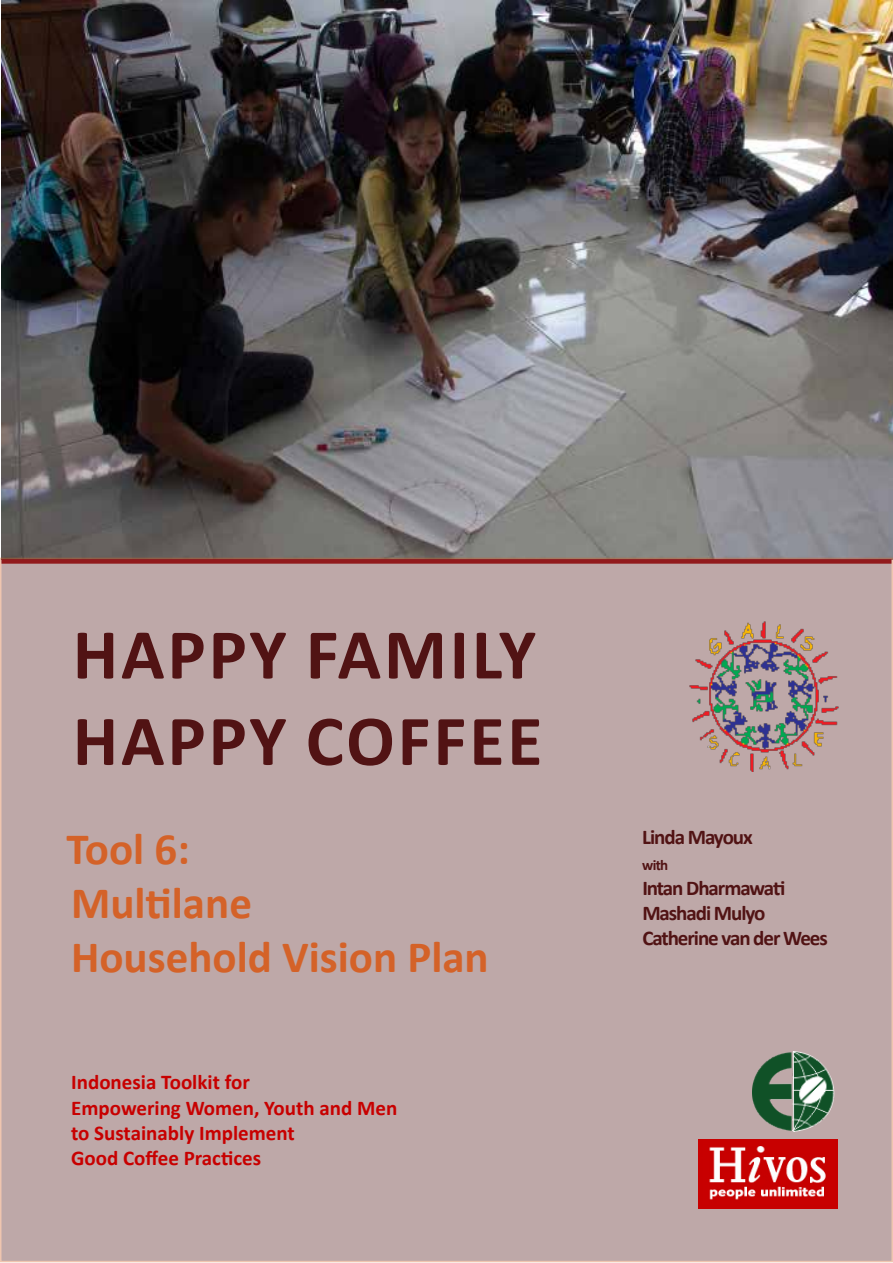
<style>
.page{position:relative;width:893px;height:1263px;background:#fff}
.page>*{position:absolute;margin:0;border:0;box-sizing:border-box;transform-origin:0 0}
.t1{font:700 72px/86.4px "Calibri";letter-spacing:.04em;color:#511314}
.t2{font:700 45px/54px "Calibri";color:#d46228}
.t3{font:700 21px/25.2px "Calibri";color:#c80000}
.t4{font:700 21px/25.2px "Calibri";letter-spacing:-.05em;color:#511314}
.t5{font:700 15px "Calibri";color:#511314}
</style>
<div class="page">
<img style="left:2px;top:0;width:891px;height:558px">
<div style="left:0;top:558px;width:893px;height:704px;background:#bea8a8"></div>
<div style="left:2px;top:559px;width:889px;height:5px;background:#921a1c"></div>
<img style="left:689px;top:621px;width:150px;height:151px">
<img style="left:699px;top:1139px;width:139px;height:70px">
<img style="left:752px;top:1051px;width:83px;height:80px">
<h1 class="t1" style="left:73px;top:609px;width:471px">HAPPY FAMILY<br>HAPPY COFFEE</h1>
<h2 class="t2" style="left:66px;top:820px;width:424px">Tool 6:<br>Multilane<br>Household Vision Plan</h2>
<p class="t4" style="left:642px;top:824px;width:112px">Linda Mayoux</p>
<p class="t5" style="left:642px;top:854px;width:27px">with</p>
<p class="t4" style="left:642px;top:874px;width:187px">Intan Dharmawati<br>Mashadi Mulyo<br>Catherine van der Wees</p>
<p class="t3" style="left:71px;top:1069px;width:328px">Indonesia Toolkit for<br>Empowering Women, Youth and Men to Sustainably Implement<br>Good Coffee Practices</p>
</div>
